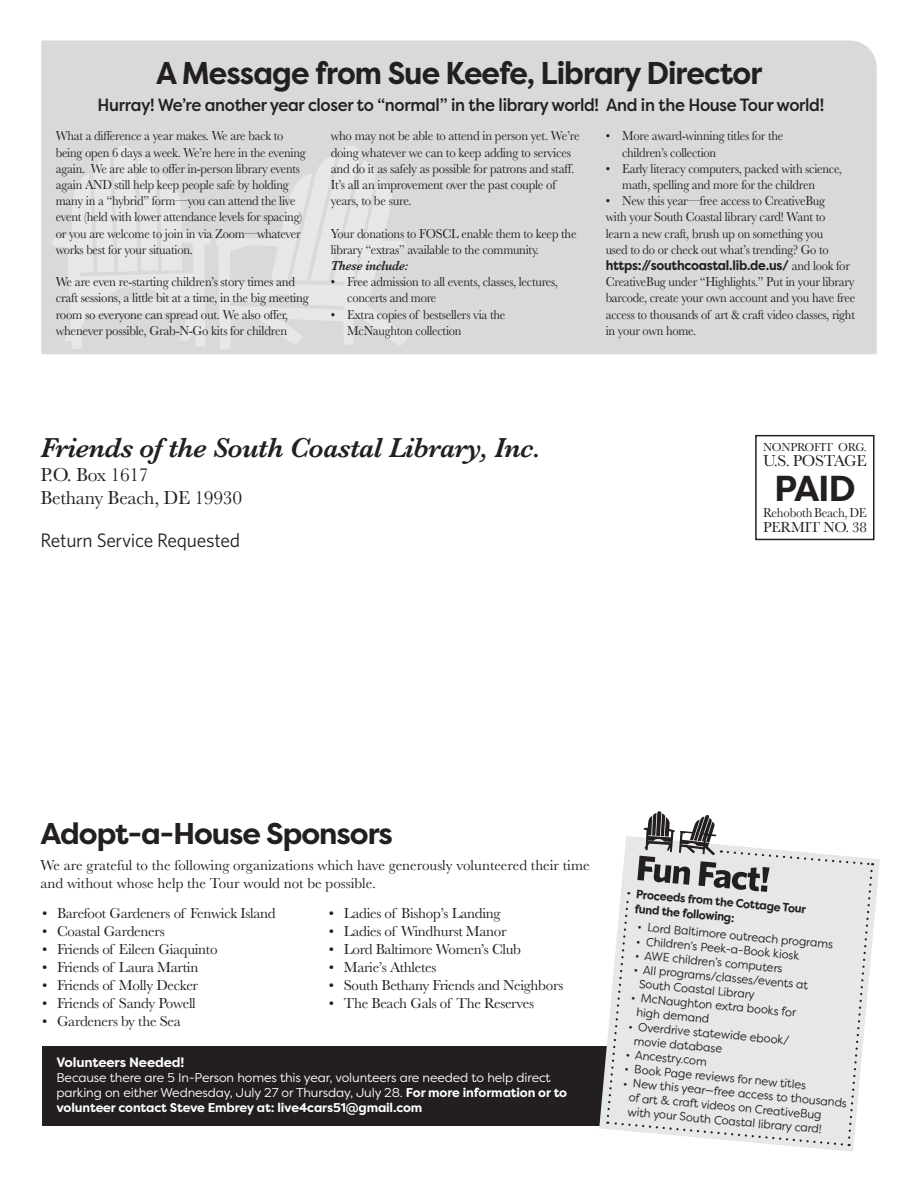
<style>
.page{position:relative;width:918px;height:1188px;background:#fff}
.page>*{position:absolute;margin:0;border:0;box-sizing:border-box;transform-origin:0 0}
.t1{font:700 36px "Filson Pro";color:#231f20}
.t2{font:700 31.5px "Filson Pro";letter-spacing:-.03em;color:#231f20;scale:.95 1}
.t3{font:700 30px "Filson Pro";letter-spacing:-.035em;color:#231f20}
.t4{font:italic 600 28.5px "Baskerville";letter-spacing:-.02em;color:#231f20}
.t5{font:19.5px "Baskerville";letter-spacing:-.015em;color:#231f20}
.t6{font:19.5px "Whitney";letter-spacing:-.015em;color:#231f20}
.t7{font:500 17.7px "Filson Pro";letter-spacing:-.02em;color:#231f20;scale:.93 1}
.t8{font:16.5px "Baskerville";letter-spacing:-.015em;color:#231f20}
.t9{font:15px "Baskerville";letter-spacing:-.02em;color:#231f20}
.t10{font:15px "Baskerville";color:#231f20}
.t11{font:13.5px/16.2px "Baskerville";letter-spacing:-.02em;color:#231f20;scale:.93 1}
.t12{font:13.5px/16.2px "Baskerville";letter-spacing:-.02em;color:#231f20;scale:.95 1}
.t13{font:700 13.5px "Filson Pro";letter-spacing:-.01em;color:#fff}
.t14{font:italic 600 13.5px "Baskerville";letter-spacing:-.02em;color:#231f20;scale:.93 1}
.t15{font:12.75px/15px "Filson Pro";letter-spacing:-.01em;color:#fff}
.t16{font:12px/14.1px "Filson Pro";color:#231f20;scale:.96 1}
.t17{font:700 12px "Filson Pro";color:#231f20;scale:.94 1}
.t18{font:12px "Baskerville";letter-spacing:-.015em;color:#231f20}
.s1{font-family:"Filson Pro";font-weight:700}
.s2{font-weight:700}
</style>
<div class="page">
<div style="left:42px;top:1046px;width:596px;height:80px;background:#231f20"></div>
<div style="left:755px;top:435px;width:119px;height:105px;border:2px solid #231f20"></div>
<div style="left:41px;top:40px;width:836px;height:314px;background:#d8d9db"></div>
<svg style="left:52px;top:145px;width:357px;height:204px;background:#dedfe1"></svg>
<svg style="left:599px;top:859px;width:281px;height:293px"></svg>
<svg style="left:606px;top:811px;width:268px;height:336px"></svg>
<p class="t2" style="left:156px;top:53px;width:640px">A Message from Sue Keefe, Library Director</p>
<p class="t7" style="left:98px;top:92px;width:783px">Hurray! We’re another year closer to “normal” in the library world! And in the House Tour world!</p>
<p class="t11" style="left:56px;top:128px;width:270px">What a difference a year makes. We are back to being open 6 days a week. We’re here in the evening again. We are able to offer in-person library events again AND still help keep people safe by holding many in a “hybrid” form—you can attend the live event (held with lower attendance levels for spacing) or you are welcome to join in via Zoom—whatever works best for your situation.</p>
<p class="t12" style="left:56px;top:274px;width:268px">We are even re-starting children’s story times and craft sessions, a little bit at a time, in the big meeting room so everyone can spread out. We also offer, whenever possible, Grab-N-Go kits for children</p>
<p class="t12" style="left:331px;top:128px;width:264px">who may not be able to attend in person yet. We’re doing whatever we can to keep adding to services and do it as safely as possible for patrons and staff.<br>It’s all an improvement over the past couple of years, to be sure.</p>
<p class="t11" style="left:331px;top:225px;width:266px">Your donations to FOSCL enable them to keep the library “extras” available to the community.</p>
<p class="t14" style="left:331px;top:257px;width:85px">These include:</p>
<p class="t11" style="left:331px;top:274px;width:246px">• Free admission to all events, classes, lectures,</p>
<p class="t11" style="left:347px;top:290px;width:97px">concerts and more</p>
<p class="t11" style="left:331px;top:306px;width:189px">• Extra copies of bestsellers via the</p>
<p class="t11" style="left:347px;top:323px;width:124px">McNaughton collection</p>
<p class="t11" style="left:606px;top:128px;width:193px">• More award-winning titles for the</p>
<p class="t11" style="left:622px;top:144px;width:103px">children’s collection</p>
<p class="t11" style="left:606px;top:161px;width:256px">• Early literacy computers, packed with science,</p>
<p class="t11" style="left:622px;top:177px;width:209px">math, spelling and more for the children</p>
<p class="t11" style="left:606px;top:193px;width:270px">• New this year—free access to CreativeBug<br>with your South Coastal library card! Want to<br>learn a new craft, brush up on something you<br>used to do or check out what’s trending? Go to <span class="s1">https://southcoastal.lib.de.us/</span> and look for CreativeBug under “Highlights.” Put in your library barcode, create your own account and you have free access to thousands of art &amp; craft video classes, right in your own home.</p>
<p class="t4" style="left:40px;top:429px;width:502px">Friends of the South Coastal Library, Inc.</p>
<p class="t5" style="left:40px;top:462px;width:110px">P.O. Box 1617</p>
<p class="t5" style="left:40px;top:485px;width:203px">Bethany Beach, DE 19930</p>
<p class="t6" style="left:40px;top:529px;width:201px">Return Service Requested</p>
<p class="t18" style="left:763px;top:440px;width:105px">NONPROFIT ORG.</p>
<p class="t8" style="left:763px;top:450px;width:105px">U.S. POSTAGE</p>
<p class="t1" style="left:774px;top:465px;width:83px">PAID</p>
<p class="t12" style="left:763px;top:505px;width:111px">Rehoboth Beach, DE</p>
<p class="t9" style="left:763px;top:518px;width:105px">PERMIT NO. 38</p>
<p class="t3" style="left:40px;top:815px;width:354px">Adopt-a-House Sponsors</p>
<p class="t10" style="left:40px;top:855px;width:551px">We are grateful to the following organizations which have generously volunteered their time</p>
<p class="t10" style="left:40px;top:873px;width:337px">and without whose help the Tour would not be possible.</p>
<p class="t9" style="left:42px;top:903px;width:235px">• Barefoot Gardeners of Fenwick Island</p>
<p class="t9" style="left:42px;top:921px;width:124px">• Coastal Gardeners</p>
<p class="t9" style="left:42px;top:939px;width:177px">• Friends of Eileen Giaquinto</p>
<p class="t9" style="left:42px;top:957px;width:158px">• Friends of Laura Martin</p>
<p class="t9" style="left:42px;top:975px;width:158px">• Friends of Molly Decker</p>
<p class="t9" style="left:42px;top:993px;width:155px">• Friends of Sandy Powell</p>
<p class="t9" style="left:42px;top:1011px;width:140px">• Gardeners by the Sea</p>
<p class="t9" style="left:329px;top:903px;width:173px">• Ladies of Bishop’s Landing</p>
<p class="t9" style="left:329px;top:921px;width:179px">• Ladies of Windhurst Manor</p>
<p class="t9" style="left:329px;top:939px;width:194px">• Lord Baltimore Women’s Club</p>
<p class="t9" style="left:329px;top:957px;width:109px">• Marie’s Athletes</p>
<p class="t9" style="left:329px;top:975px;width:236px">• South Bethany Friends and Neighbors</p>
<p class="t9" style="left:329px;top:993px;width:207px">• The Beach Gals of The Reserves</p>
<p class="t13" style="left:56px;top:1053px;width:130px">Volunteers Needed!</p>
<p class="t15" style="left:56px;top:1069px;width:512px">Because there are 5 In-Person homes this year, volunteers are needed to help direct parking on either Wednesday, July 27 or Thursday, July 28. <span class="s2">For more information or to volunteer contact Steve Embrey at: live4cars51@gmail.com</span></p>
<p class="t17" style="left:637px;top:887px;width:183px;rotate:5deg">Proceeds from the Cottage Tour</p>
<p class="t17" style="left:635px;top:901px;width:108px;rotate:5deg">fund the following:</p>
<p class="t16" style="left:638px;top:919px;width:206px;rotate:5deg">• Lord Baltimore outreach programs</p>
<p class="t16" style="left:637px;top:933px;width:172px;rotate:5deg">• Children’s Peek-a-Book kiosk</p>
<p class="t16" style="left:636px;top:948px;width:156px;rotate:5deg">• AWE children’s computers</p>
<p class="t16" style="left:641px;top:962px;width:177px;text-indent:-7px;rotate:5deg">• All programs/classes/events at<br>South Coastal Library</p>
<p class="t16" style="left:638px;top:991px;width:167px;text-indent:-7px;rotate:5deg">• McNaughton extra books for high demand</p>
<p class="t16" style="left:636px;top:1019px;width:163px;text-indent:-7px;rotate:5deg">• Overdrive statewide ebook/ movie database</p>
<p class="t16" style="left:627px;top:1047px;width:86px;rotate:5deg">• Ancestry.com</p>
<p class="t16" style="left:625px;top:1061px;width:192px;rotate:5deg">• Book Page reviews for new titles</p>
<p class="t16" style="left:631px;top:1076px;width:229px;text-indent:-7px;rotate:5deg">• New this year—free access to thousands of art &amp; craft videos on CreativeBug with your South Coastal library card!</p>
</div>
